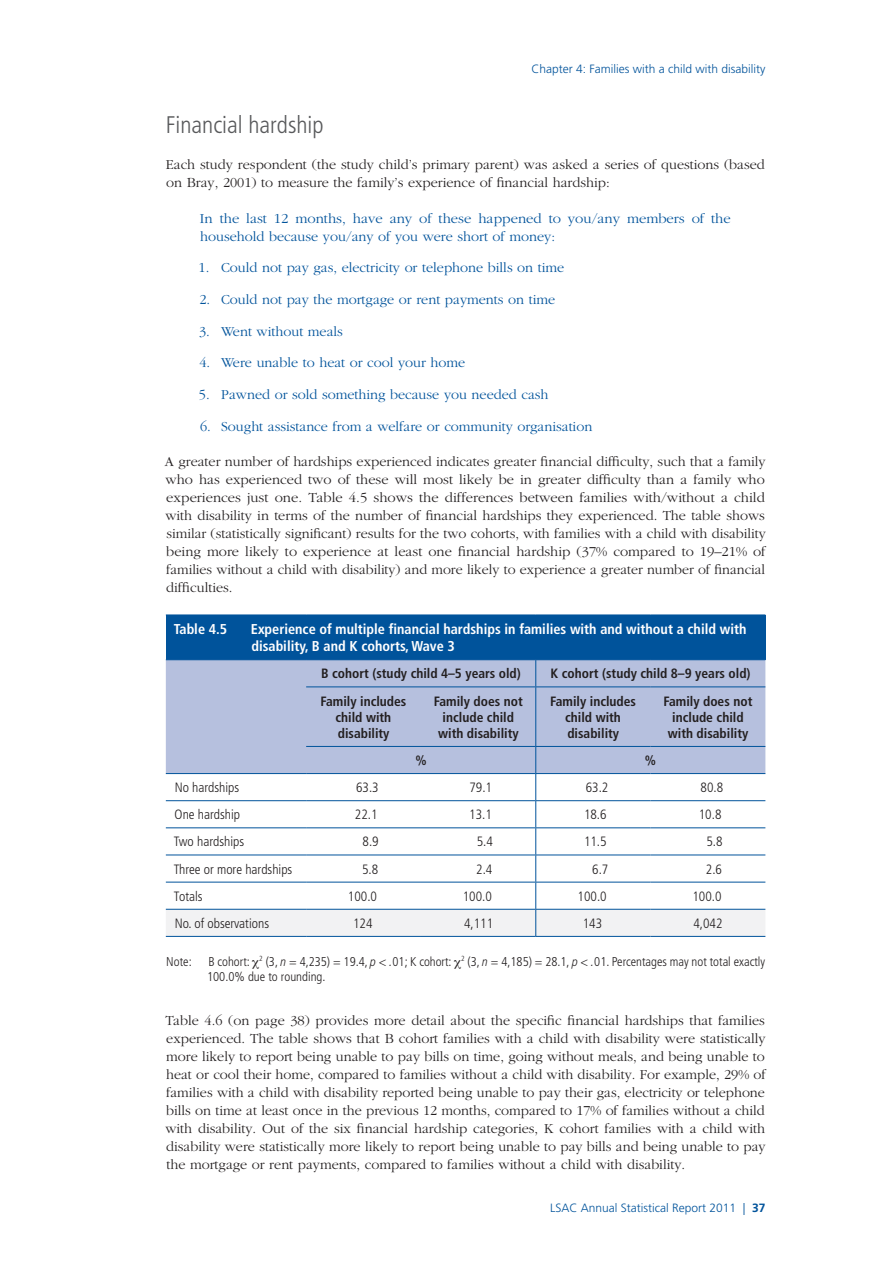
<style>
.page{position:relative;width:893px;height:1263px;background:#fff}
.page>*{position:absolute;margin:0;border:0;box-sizing:border-box;transform-origin:0 0}
.Heading_2{font:300 condensed 24px "Frutiger";color:#58595b}
.Body_Text{font:300 14.25px/18px "Garamond";color:#231f20;text-align:justify}
.Quote_list{font:300 14.25px/18px "Garamond";color:#00539b}
.Table_caption{font:700 condensed 14.25px/17.1px "Frutiger LT";color:#fff}
.Table_col_head_centr{font:700 condensed 13.5px/16.2px "Frutiger LT";color:#231f20;text-align:center}
.Table_text{font:300 condensed 13.5px "Frutiger";color:#231f20}
.Table_text_centred{font:300 condensed 13.5px "Frutiger";color:#231f20}
.Table_note{font:300 condensed 12.75px/15.3px "Frutiger";color:#231f20}
.t1{font:300 12px "Frutiger";color:#00539b}
.s1{font-family:"Frutiger LT Pro";font-style:italic}
.s2{font-family:"Frutiger LT";font-weight:700}
</style>
<div class="page">
<div style="left:166px;top:615px;width:599px;height:45px;background:#00539b"></div>
<div style="left:166px;top:660px;width:599px;height:87px;background:#b6c0de"></div>
<hr style="left:306px;top:686px;width:115px;height:1px;background:#00539b">
<hr style="left:421px;top:686px;width:115px;height:1px;background:#00539b">
<hr style="left:536px;top:686px;width:115px;height:1px;background:#00539b">
<hr style="left:651px;top:686px;width:114px;height:1px;background:#00539b">
<hr style="left:306px;top:746px;width:115px;height:1px;background:#00539b">
<hr style="left:421px;top:746px;width:115px;height:1px;background:#00539b">
<hr style="left:536px;top:746px;width:115px;height:1px;background:#00539b">
<hr style="left:651px;top:746px;width:114px;height:1px;background:#00539b">
<hr style="left:166px;top:936px;width:140px;height:1px;background:#00539b">
<hr style="left:306px;top:936px;width:115px;height:1px;background:#00539b">
<hr style="left:421px;top:936px;width:115px;height:1px;background:#00539b">
<hr style="left:536px;top:936px;width:115px;height:1px;background:#00539b">
<hr style="left:651px;top:936px;width:114px;height:1px;background:#00539b">
<svg style="left:535px;top:660px;width:1px;height:26px"></svg>
<hr style="left:535px;top:687px;width:1px;height:59px;background:#00539b">
<svg style="left:166px;top:747px;width:599px;height:189px"></svg>
<p class="t1" style="left:531px;top:62px;width:236px">Chapter 4: Families with a child with disability</p>
<h4 class="Heading_2" style="left:166px;top:111px;width:159px">Financial hardship</h4>
<p class="Body_Text" style="left:166px;top:155px;width:600px">Each study respondent (the study child’s primary parent) was asked a series of questions (based on Bray, 2001) to measure the family’s experience of financial hardship:</p>
<p class="Quote_list" style="left:200px;top:209px;width:532px">In the last 12 months, have any of these happened to you/any members of the household because you/any of you were short of money:</p>
<p class="Quote_list" style="left:199px;top:259px;width:367px">1. Could not pay gas, electricity or telephone bills on time</p>
<p class="Quote_list" style="left:199px;top:291px;width:357px">2. Could not pay the mortgage or rent payments on time</p>
<p class="Quote_list" style="left:199px;top:322px;width:145px">3. Went without meals</p>
<p class="Quote_list" style="left:199px;top:354px;width:267px">4. Were unable to heat or cool your home</p>
<p class="Quote_list" style="left:199px;top:386px;width:351px">5. Pawned or sold something because you needed cash</p>
<p class="Quote_list" style="left:200px;top:417px;width:394px">6. Sought assistance from a welfare or community organisation</p>
<p class="Body_Text" style="left:165px;top:453px;width:602px">A greater number of hardships experienced indicates greater financial difficulty, such that a family who has experienced two of these will most likely be in greater difficulty than a family who experiences just one. Table 4.5 shows the differences between families with/without a child with disability in terms of the number of financial hardships they experienced. The table shows similar (statistically significant) results for the two cohorts, with families with a child with disability being more likely to experience at least one financial hardship (37% compared to 19–21% of families without a child with disability) and more likely to experience a greater number of financial difficulties.</p>
<p class="Table_caption" style="left:174px;top:621px;width:55px">Table 4.5</p>
<p class="Table_caption" style="left:251px;top:621px;width:497px">Experience of multiple financial hardships in families with and without a child with disability, B and K cohorts, Wave 3</p>
<p class="Table_col_head_centr" style="left:321px;top:666px;width:201px">B cohort (study child 4–5 years old)</p>
<p class="Table_col_head_centr" style="left:551px;top:666px;width:202px">K cohort (study child 8–9 years old)</p>
<p class="Table_col_head_centr" style="left:321px;top:693px;width:87px">Family includes child with disability</p>
<p class="Table_col_head_centr" style="left:434px;top:693px;width:90px">Family does not include child with disability</p>
<p class="Table_col_head_centr" style="left:550px;top:693px;width:87px">Family includes child with disability</p>
<p class="Table_col_head_centr" style="left:664px;top:693px;width:90px">Family does not include child with disability</p>
<p class="Table_col_head_centr" style="left:415px;top:752px;width:13px">%</p>
<p class="Table_col_head_centr" style="left:645px;top:752px;width:13px">%</p>
<p class="Table_text" style="left:175px;top:780px;width:66px">No hardships</p>
<p class="Table_text" style="left:356px;top:780px;width:24px">63.3</p>
<p class="Table_text" style="left:469px;top:780px;width:24px">79.1</p>
<p class="Table_text" style="left:586px;top:780px;width:24px">63.2</p>
<p class="Table_text" style="left:700px;top:780px;width:24px">80.8</p>
<p class="Table_text" style="left:175px;top:807px;width:67px">One hardship</p>
<p class="Table_text" style="left:355px;top:807px;width:24px">22.1</p>
<p class="Table_text" style="left:469px;top:807px;width:24px">13.1</p>
<p class="Table_text" style="left:584px;top:807px;width:24px">18.6</p>
<p class="Table_text" style="left:699px;top:807px;width:24px">10.8</p>
<p class="Table_text" style="left:174px;top:834px;width:72px">Two hardships</p>
<p class="Table_text" style="left:363px;top:834px;width:18px">8.9</p>
<p class="Table_text" style="left:477px;top:834px;width:18px">5.4</p>
<p class="Table_text" style="left:584px;top:834px;width:24px">11.5</p>
<p class="Table_text" style="left:706px;top:834px;width:18px">5.8</p>
<p class="Table_text" style="left:174px;top:861px;width:120px">Three or more hardships</p>
<p class="Table_text" style="left:362px;top:861px;width:18px">5.8</p>
<p class="Table_text" style="left:476px;top:861px;width:18px">2.4</p>
<p class="Table_text" style="left:592px;top:861px;width:18px">6.7</p>
<p class="Table_text" style="left:706px;top:861px;width:18px">2.6</p>
<p class="Table_text" style="left:174px;top:888px;width:30px">Totals</p>
<p class="Table_text" style="left:348px;top:888px;width:31px">100.0</p>
<p class="Table_text" style="left:463px;top:888px;width:31px">100.0</p>
<p class="Table_text" style="left:578px;top:888px;width:31px">100.0</p>
<p class="Table_text" style="left:692px;top:888px;width:31px">100.0</p>
<p class="Table_text" style="left:175px;top:915px;width:96px">No. of observations</p>
<p class="Table_text_centred" style="left:353px;top:915px;width:21px">124</p>
<p class="Table_text_centred" style="left:464px;top:915px;width:31px">4,111</p>
<p class="Table_text_centred" style="left:583px;top:915px;width:21px">143</p>
<p class="Table_text_centred" style="left:693px;top:915px;width:31px">4,042</p>
<p class="Table_note" style="left:166px;top:954px;width:27px">Note:</p>
<p class="Table_note" style="left:207px;top:954px;width:559px">B cohort: <sup>2</sup> (3, <span class="s1">n</span> = 4,235) = 19.4, <span class="s1">p &lt; .</span>01; K cohort: <sup>2</sup> (3, <span class="s1">n</span> = 4,185) = 28.1, <span class="s1">p &lt; .</span>01. Percentages may not total exactly<br>100.0% due to rounding.</p>
<p class="Body_Text" style="left:165px;top:1012px;width:602px">Table 4.6 (on page 38) provides more detail about the specific financial hardships that families experienced. The table shows that B cohort families with a child with disability were statistically more likely to report being unable to pay bills on time, going without meals, and being unable to heat or cool their home, compared to families without a child with disability. For example, 29% of families with a child with disability reported being unable to pay their gas, electricity or telephone bills on time at least once in the previous 12 months, compared to 17% of families without a child with disability. Out of the six financial hardship categories, K cohort families with a child with disability were statistically more likely to report being unable to pay bills and being unable to pay the mortgage or rent payments, compared to families without a child with disability.</p>
<p class="t1" style="left:550px;top:1201px;width:217px">LSAC Annual Statistical Report 2011 | <span class="s2">37</span></p>
</div>
